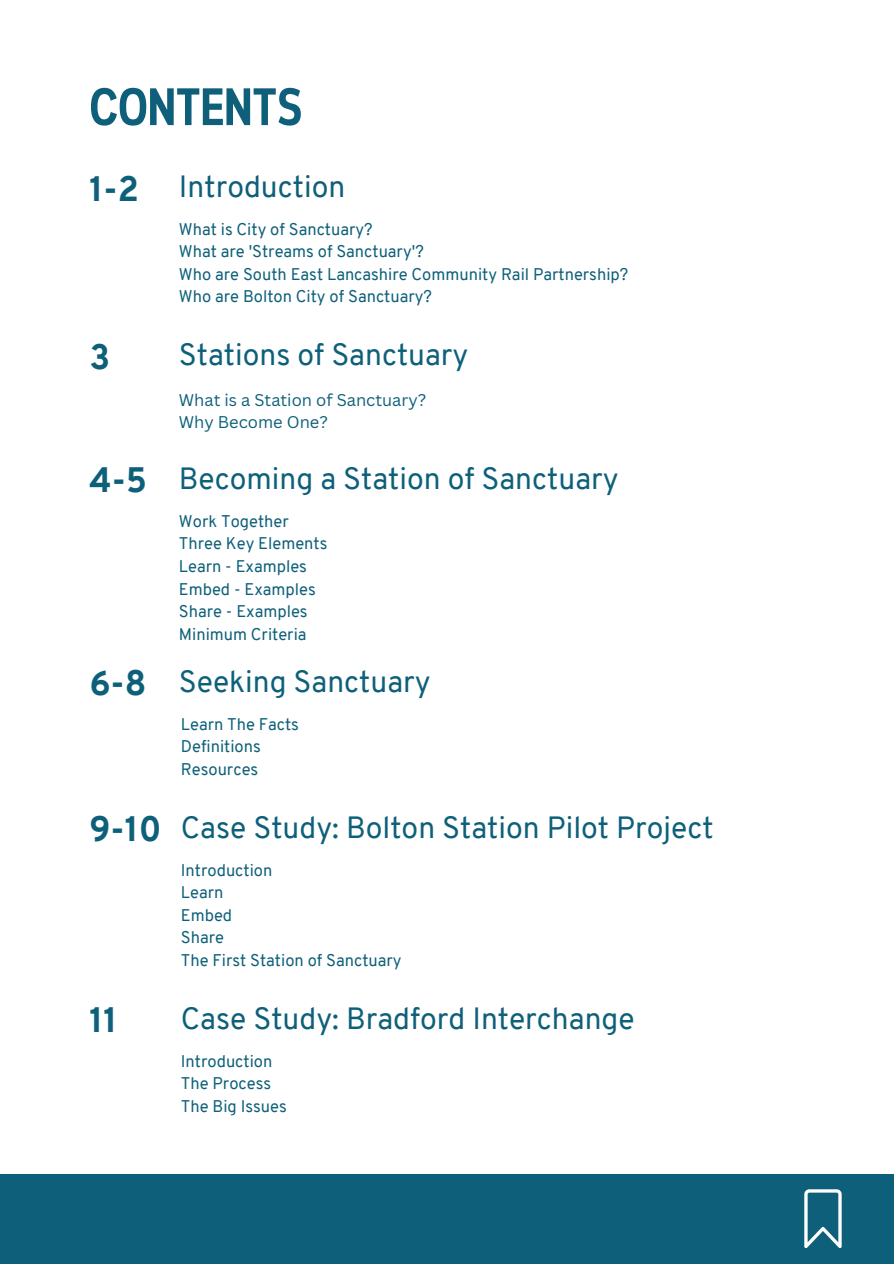
<style>
.page{position:relative;width:894px;height:1264px;background:#fff}
.page>*{position:absolute;margin:0;border:0;box-sizing:border-box;transform-origin:0 0}
.t1{font:700 52.5px "Cloud Cond";color:#0e607a}
.t2{font:800 34.5px "Overpass";color:#0e607a}
.t3{font:30px "Overpass";color:#0e607a}
.t4{font:16.5px "Overpass";color:#0e607a}
.t5{font:16.5px "Canva Sans";color:#0e607a}
</style>
<div class="page">
<div style="left:0;top:1174px;width:893px;height:89px;background:#0e607a"></div>
<svg style="left:804px;top:1189px;width:37px;height:58px"></svg>
<h1 class="t1" style="left:89px;top:87px;width:214px">CONTENTS</h1>
<h2 class="t2" style="left:89px;top:175px;width:51px">1-2</h2>
<h3 class="t3" style="left:179px;top:175px;width:168px">Introduction</h3>
<p class="t4" style="left:179px;top:222px;width:195px">What is City of Sanctuary?</p>
<p class="t4" style="left:179px;top:245px;width:246px">What are 'Streams of Sanctuary'?</p>
<p class="t4" style="left:179px;top:267px;width:451px">Who are South East Lancashire Community Rail Partnership?</p>
<p class="t4" style="left:179px;top:290px;width:254px">Who are Bolton City of Sanctuary?</p>
<p class="t2" style="left:89px;top:343px;width:22px">3</p>
<h3 class="t3" style="left:179px;top:343px;width:291px">Stations of Sanctuary</h3>
<p class="t5" style="left:179px;top:388px;width:249px">What is a Station of Sanctuary?</p>
<p class="t5" style="left:179px;top:410px;width:150px">Why Become One?</p>
<p class="t2" style="left:89px;top:466px;width:59px">4-5</p>
<p class="t3" style="left:179px;top:466px;width:441px">Becoming a Station of Sanctuary</p>
<h2 class="t4" style="left:179px;top:514px;width:111px">Work Together</h2>
<h3 class="t4" style="left:179px;top:537px;width:150px">Three Key Elements</h3>
<p class="t4" style="left:179px;top:559px;width:130px">Learn - Examples</p>
<p class="t4" style="left:179px;top:582px;width:138px">Embed - Examples</p>
<p class="t4" style="left:179px;top:604px;width:130px">Share - Examples</p>
<p class="t4" style="left:179px;top:627px;width:129px">Minimum Criteria</p>
<h2 class="t2" style="left:89px;top:669px;width:59px">6-8</h2>
<h3 class="t3" style="left:179px;top:669px;width:253px">Seeking Sanctuary</h3>
<p class="t4" style="left:181px;top:717px;width:120px">Learn The Facts</p>
<p class="t4" style="left:181px;top:739px;width:81px">Definitions</p>
<p class="t4" style="left:181px;top:762px;width:79px">Resources</p>
<h2 class="t2" style="left:89px;top:815px;width:74px">9-10</h2>
<h3 class="t3" style="left:181px;top:815px;width:534px">Case Study: Bolton Station Pilot Project</h3>
<p class="t4" style="left:181px;top:863px;width:93px">Introduction</p>
<p class="t4" style="left:181px;top:885px;width:44px">Learn</p>
<p class="t4" style="left:181px;top:908px;width:53px">Embed</p>
<p class="t4" style="left:181px;top:930px;width:45px">Share</p>
<p class="t4" style="left:181px;top:953px;width:222px">The First Station of Sanctuary</p>
<p class="t2" style="left:89px;top:1006px;width:30px">11</p>
<h3 class="t3" style="left:181px;top:1006px;width:455px">Case Study: Bradford Interchange</h3>
<p class="t4" style="left:181px;top:1054px;width:93px">Introduction</p>
<p class="t4" style="left:181px;top:1076px;width:92px">The Process</p>
<p class="t4" style="left:181px;top:1099px;width:107px">The Big Issues</p>
</div>
